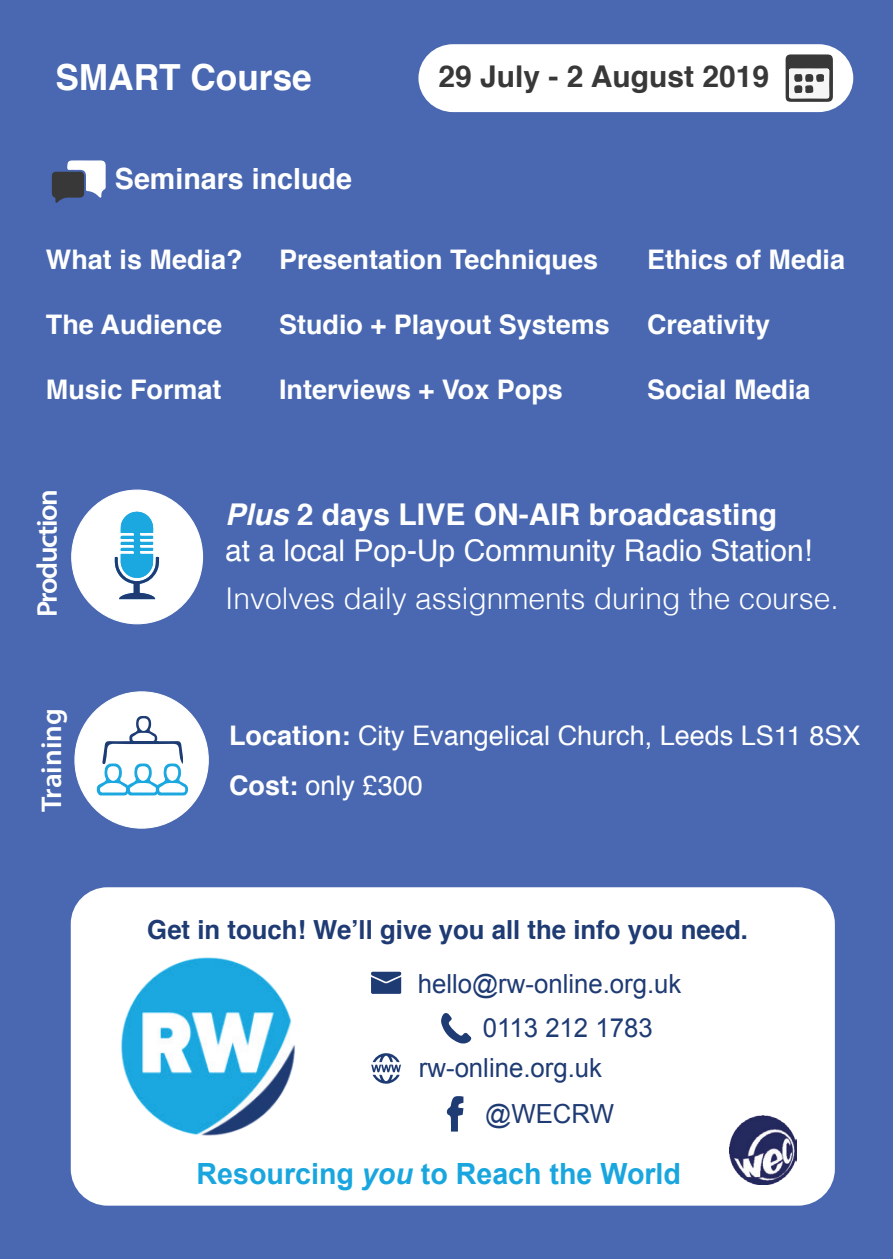
<style>
.page{position:relative;width:893px;height:1259px;background:#4968b1}
.page>*{position:absolute;margin:0;border:0;box-sizing:border-box;transform-origin:0 0}
.t1{font:700 36px "Helvetica";color:#fff}
.t2{font:30px/36px "Helvetica";color:#fff}
.t3{font:300 30px "Helvetica";color:#fff}
.t4{font:700 30px "Helvetica";color:#383839}
.t5{font:700 29.1px "Arial";color:#19a6df}
.t6{font:700 29.1px "Helvetica";color:#fff}
.t7{font:600 28.5px "Myriad Pro";letter-spacing:-.05em;color:#fff}
.t8{font:600 28.5px "Myriad Pro";color:#fff}
.t9{font:700 27px "Helvetica";color:#fff}
.t10{font:27px/50.4px "Helvetica";color:#fff}
.t11{font:26.4px/43.5px "Arial";color:#1f3b74}
.t12{font:700 26.4px "Helvetica";color:#1f3b74}
.s1{font-weight:700;font-style:italic}
.s2{font-weight:700}
.s3{font-style:italic}
</style>
<div class="page">
<div style="left:72px;top:490px;width:131px;height:134px;background:#fff;border-radius:50%"></div>
<svg style="left:115px;top:511px;width:44px;height:88px"></svg>
<div style="left:75px;top:692px;width:133px;height:136px;background:#fff;border-radius:50%"></div>
<svg style="left:96px;top:715px;width:93px;height:81px"></svg>
<svg style="left:51px;top:160px;width:55px;height:43px"></svg>
<div style="left:72px;top:889px;width:761px;height:315px;background:#fff;border-radius:35px"></div>
<div style="left:71px;top:887px;width:764px;height:318px;border:3px solid #fff;border-radius:35px"></div>
<img style="left:121px;top:957px;width:174px;height:179px">
<img style="left:729px;top:1115px;width:68px;height:69px">
<svg style="left:446px;top:1096px;width:17px;height:35px"></svg>
<svg style="left:371px;top:971px;width:30px;height:23px"></svg>
<svg style="left:441px;top:1013px;width:31px;height:30px"></svg>
<svg style="left:371px;top:1053px;width:30px;height:31px"></svg>
<div style="left:418px;top:44px;width:435px;height:68px;background:#fff;border-radius:34px"></div>
<svg style="left:786px;top:54px;width:47px;height:48px"></svg>
<h1 class="t1" style="left:55px;top:49px;width:258px">SMART Course</h1>
<p class="t4" style="left:438px;top:53px;width:332px">29 July - 2 August 2019</p>
<p class="t6" style="left:115px;top:156px;width:238px">Seminars include</p>
<p class="t9" style="left:46px;top:238px;width:198px">What is Media?</p>
<p class="t9" style="left:46px;top:303px;width:178px">The Audience</p>
<p class="t9" style="left:46px;top:367px;width:177px">Music Format</p>
<p class="t9" style="left:279px;top:238px;width:321px">Presentation Techniques</p>
<p class="t9" style="left:279px;top:303px;width:332px">Studio + Playout Systems</p>
<p class="t9" style="left:279px;top:367px;width:285px">Interviews + Vox Pops</p>
<p class="t9" style="left:647px;top:238px;width:200px">Ethics of Media</p>
<p class="t9" style="left:647px;top:303px;width:125px">Creativity</p>
<p class="t9" style="left:647px;top:367px;width:165px">Social Media</p>
<p class="t7" style="left:29px;top:617px;width:129px;rotate:-90deg">Production</p>
<p class="t8" style="left:33px;top:812px;width:106px;rotate:-90deg">Training</p>
<p class="t2" style="left:225px;top:497px;width:588px"><span class="s1">Plus</span> <span class="s2">2 days LIVE ON-AIR broadcasting<br></span>at a local Pop-Up Community Radio Station!</p>
<p class="t3" style="left:225px;top:573px;width:615px">Involves daily assignments during the course.</p>
<p class="t10" style="left:229px;top:711px;width:633px"><span class="s2">Location:</span> City Evangelical Church, Leeds LS11 8SX<br><span class="s2">Cost:</span> only £300</p>
<p class="t12" style="left:147px;top:908px;width:602px">Get in touch! We’ll give you all the info you need.</p>
<p class="t11" style="left:483px;top:962px;width:200px;text-indent:-65px">hello@rw-online.org.uk<br>0113 212 1783</p>
<p class="t11" style="left:419px;top:1046px;width:185px">rw-online.org.uk</p>
<p class="t11" style="left:485px;top:1092px;width:130px">@WECRW</p>
<p class="t5" style="left:197px;top:1154px;width:486px">Resourcing <span class="s3">you</span> to Reach the World</p>
</div>
